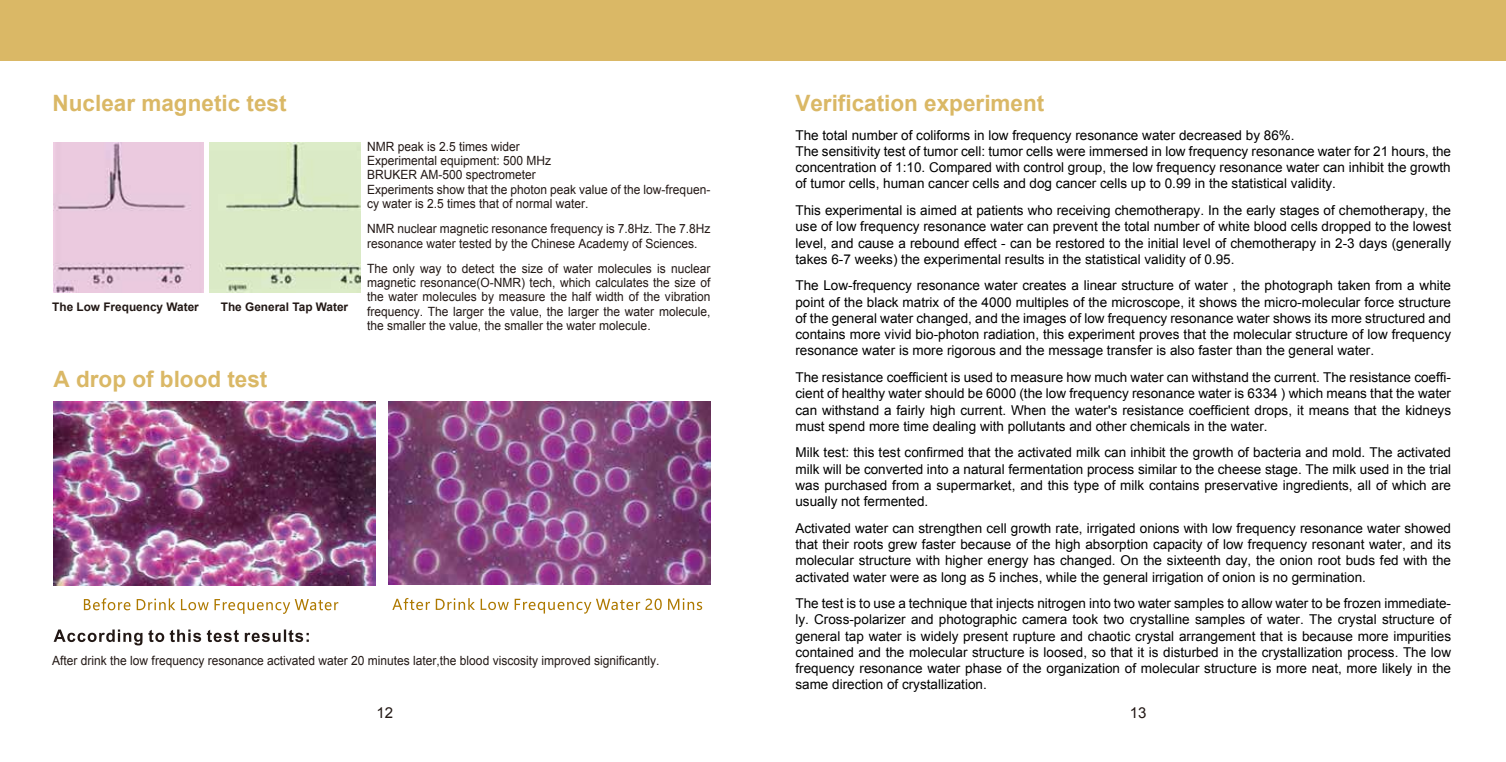
<style>
.page{position:relative;width:1506px;height:762px;background:#fff}
.page>*{position:absolute;margin:0;border:0;box-sizing:border-box;transform-origin:0 0}
.t1{font:700 22.5px "Arial";color:#dab866}
.t2{font:15px "Arial";color:#221815}
.t3{font:13.5px/16.2px "Arial";color:#000;text-align:justify}
.t4{font:12.75px/14.4px "Arial";color:#221815;scale:.95 1}
.t5{font:700 11.85px "Arial";color:#221815}
</style>
<div class="page">
<img style="left:53px;top:142px;width:151px;height:150px">
<img style="left:210px;top:142px;width:150px;height:150px">
<img style="left:53px;top:401px;width:323px;height:184px">
<img style="left:388px;top:401px;width:323px;height:183px">
<svg style="left:84px;top:598px;width:254px;height:15px"></svg>
<svg style="left:392px;top:598px;width:310px;height:15px"></svg>
<svg style="left:54px;top:629px;width:255px;height:16px"></svg>
<div style="left:0;top:0;width:1505px;height:60px;background:#dab866"></div>
<h1 class="t1" style="left:53px;top:88px;width:235px">Nuclear magnetic test</h1>
<h1 class="t1" style="left:795px;top:88px;width:250px">Verification experiment</h1>
<p class="t5" style="left:52px;top:299px;width:148px">The Low Frequency Water</p>
<p class="t5" style="left:221px;top:299px;width:129px">The General Tap Water</p>
<h1 class="t1" style="left:54px;top:363px;width:215px">A drop of blood test</h1>
<p class="t4" style="left:367px;top:139px;width:363px">NMR peak is 2.5 times wider<br>Experimental equipment: 500 MHz<br>BRUKER AM-500 spectrometer<br>Experiments show that the photon peak value of the low-frequen&shy;cy water is 2.5 times that of normal water.</p>
<p class="t4" style="left:367px;top:221px;width:363px">NMR nuclear magnetic resonance frequency is 7.8Hz. The 7.8Hz resonance water tested by the Chinese Academy of Sciences.</p>
<p class="t4" style="left:367px;top:261px;width:363px;text-align:justify">The only way to detect the size of water molecules is nuclear magnetic resonance(O-NMR) tech, which calculates the size of the water molecules by measure the half width of the vibration frequency. The larger the value, the larger the water molecule, the smaller the value, the smaller the water molecule.</p>
<p class="t4" style="left:52px;top:653px;width:640px">After drink the low frequency resonance activated water 20 minutes later,the blood viscosity improved significantly.</p>
<p class="t3" style="left:795px;top:127px;width:657px;text-align:left">The total number of coliforms in low frequency resonance water decreased by 86%.<br>The sensitivity test of tumor cell: tumor cells were immersed in low frequency resonance water for 21 hours, the concentration of 1:10. Compared with control group, the low frequency resonance water can inhibit the growth of tumor cells, human cancer cells and dog cancer cells up to 0.99 in the statistical validity.</p>
<p class="t3" style="left:795px;top:202px;width:657px">This experimental is aimed at patients who receiving chemotherapy. In the early stages of chemotherapy, the use of low frequency resonance water can prevent the total number of white blood cells dropped to the lowest level, and cause a rebound effect - can be restored to the initial level of chemotherapy in 2-3 days (generally takes 6-7 weeks) the experimental results in the statistical validity of 0.95.</p>
<p class="t3" style="left:795px;top:277px;width:657px">The Low-frequency resonance water creates a linear structure of water , the photograph taken from a white point of the black matrix of the 4000 multiples of the microscope, it shows the micro-molecular force structure of the general water changed, and the images of low frequency resonance water shows its more structured and contains more vivid bio-photon radiation, this experiment proves that the molecular structure of low frequency resonance water is more rigorous and the message transfer is also faster than the general water.</p>
<p class="t3" style="left:795px;top:369px;width:657px">The resistance coefficient is used to measure how much water can withstand the current. The resistance coeffi&shy;cient of healthy water should be 6000 (the low frequency resonance water is 6334 ) which means that the water can withstand a fairly high current. When the water's resistance coefficient drops, it means that the kidneys must spend more time dealing with pollutants and other chemicals in the water.</p>
<p class="t3" style="left:795px;top:444px;width:657px">Milk test: this test confirmed that the activated milk can inhibit the growth of bacteria and mold. The activated milk will be converted into a natural fermentation process similar to the cheese stage. The milk used in the trial was purchased from a supermarket, and this type of milk contains preservative ingredients, all of which are usually not fermented.</p>
<p class="t3" style="left:795px;top:520px;width:657px">Activated water can strengthen cell growth rate, irrigated onions with low frequency resonance water showed that their roots grew faster because of the high absorption capacity of low frequency resonant water, and its molecular structure with higher energy has changed. On the sixteenth day, the onion root buds fed with the activated water were as long as 5 inches, while the general irrigation of onion is no germination.</p>
<p class="t3" style="left:795px;top:595px;width:657px">The test is to use a technique that injects nitrogen into two water samples to allow water to be frozen immediate&shy;ly. Cross-polarizer and photographic camera took two crystalline samples of water. The crystal structure of general tap water is widely present rupture and chaotic crystal arrangement that is because more impurities contained and the molecular structure is loosed, so that it is disturbed in the crystallization process. The low frequency resonance water phase of the organization of molecular structure is more neat, more likely in the same direction of crystallization.</p>
<p class="t2" style="left:376px;top:702px;width:18px">12</p>
<p class="t2" style="left:1129px;top:702px;width:18px">13</p>
</div>
